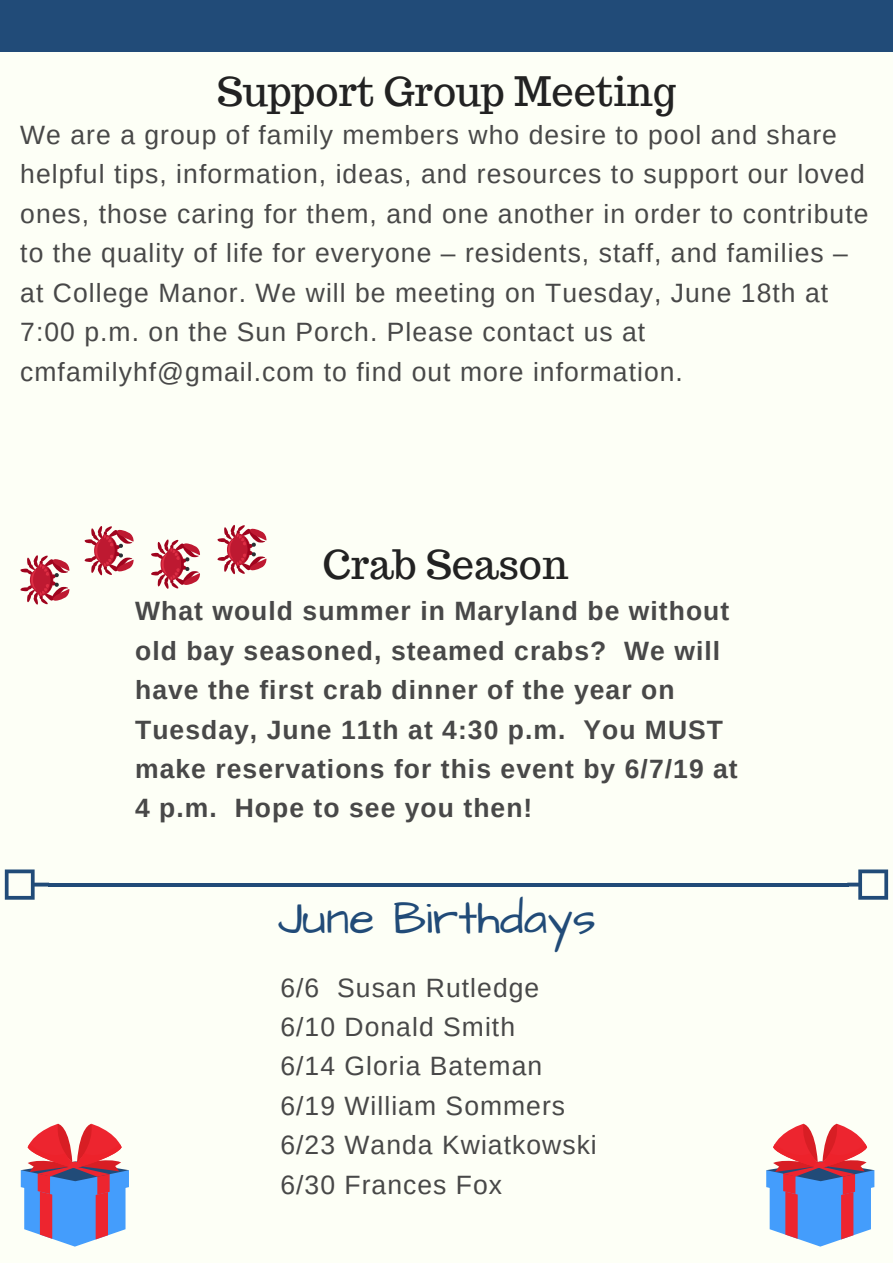
<style>
.page{position:relative;width:893px;height:1263px;background:#fdfff6}
.page>*{position:absolute;margin:0;border:0;box-sizing:border-box;transform-origin:0 0}
.t1{font:46.35px "Architects Daughter";color:#214b78}
.t2{font:39.75px "Trocchi";color:#222}
.t3{font:26.55px/39.5px "Arimo";letter-spacing:.04em;color:#484848}
.t4{font:700 26.55px/39.5px "Arimo";letter-spacing:.04em;color:#484848}
</style>
<div class="page">
<div style="left:0;top:0;width:893px;height:52px;background:#214b78"></div>
<hr style="left:48px;top:883px;width:800px;height:3px;background:#214b78">
<svg style="left:847px;top:869px;width:41px;height:31px"></svg>
<svg style="left:5px;top:869px;width:44px;height:31px"></svg>
<svg style="left:20px;top:555px;width:50px;height:50px"></svg>
<svg style="left:21px;top:1124px;width:108px;height:122px"></svg>
<svg style="left:766px;top:1124px;width:108px;height:122px"></svg>
<svg style="left:84px;top:526px;width:50px;height:49px"></svg>
<svg style="left:151px;top:539px;width:49px;height:50px"></svg>
<svg style="left:217px;top:525px;width:50px;height:49px"></svg>
<h2 class="t2" style="left:217px;top:65px;width:460px">Support Group Meeting</h2>
<p class="t3" style="left:20px;top:115px;width:850px">We are a group of family members who desire to pool and share helpful tips, information, ideas, and resources to support our loved ones, those caring for them, and one another in order to contribute to the quality of life for everyone – residents, staff, and families – at College Manor. We will be meeting on Tuesday, June 18th at 7:00 p.m. on the Sun Porch. Please contact us at cmfamilyhf@gmail.com to find out more information.</p>
<h2 class="t2" style="left:323px;top:538px;width:247px">Crab Season</h2>
<p class="t4" style="left:135px;top:591px;width:604px">What would summer in Maryland be without old bay seasoned, steamed crabs? We will have the first crab dinner of the year on Tuesday, June 11th at 4:30 p.m. You MUST make reservations for this event by 6/7/19 at 4 p.m. Hope to see you then!</p>
<h1 class="t1" style="left:278px;top:887px;width:320px">June Birthdays</h1>
<p class="t3" style="left:280px;top:967px;width:318px">6/6 Susan Rutledge<br>6/10 Donald Smith<br>6/14 Gloria Bateman<br>6/19 William Sommers<br>6/23 Wanda Kwiatkowski<br>6/30 Frances Fox</p>
</div>
